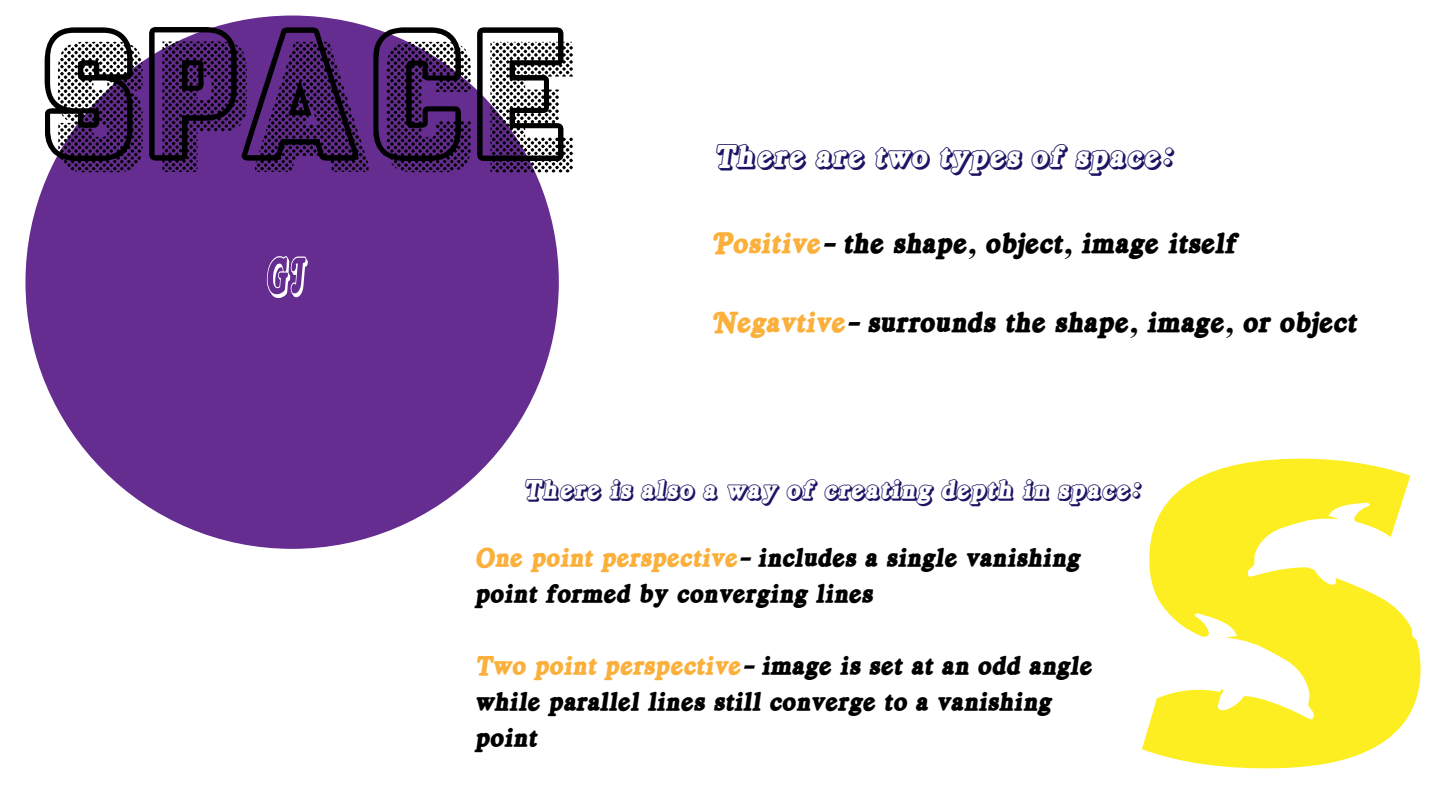
<style>
.page{position:relative;width:1440px;height:810px;background:#fff}
.page>*{position:absolute;margin:0;border:0;box-sizing:border-box;transform-origin:0 0}
.t1{font:94.28px "All Things Must Pass";color:#000}
.t2{font:35.25px "Royal Acidbath";color:#1b1464}
.t3{font:33px "Royal Acid";color:#000}
.t4{font:30px/36px "Royal Acid";color:#000}
.t5{font:30px "Royal Acidbath";color:#1b1464}
.s1{color:#fbb03b}
</style>
<div class="page">
<svg style="left:25px;top:16px;width:534px;height:533px;fill:#662d91"></svg>
<svg style="left:267px;top:257px;width:39px;height:38px"></svg>
<svg style="left:1142px;top:458px;width:279px;height:311px;fill:#fcee21"></svg>
<h1 class="t1" style="left:42px;top:55px;width:536px">SPACE</h1>
<p class="t2" style="left:713px;top:140px;width:462px">There are two types of space:</p>
<p class="t3" style="left:710px;top:228px;width:527px"><span class="s1">Positive</span>- the shape, object, image itself</p>
<p class="t3" style="left:710px;top:308px;width:647px"><span class="s1">Negavtive</span>- surrounds the shape, image, or object</p>
<p class="t5" style="left:523px;top:475px;width:620px">There is also a way of creating depth in space:</p>
<p class="t4" style="left:474px;top:543px;width:607px"><span class="s1">One point perspective</span>- includes a single vanishing point formed by converging lines</p>
<p class="t4" style="left:474px;top:651px;width:619px"><span class="s1">Two point perspective</span>- image is set at an odd angle while parallel lines still converge to a vanishing point</p>
</div>
